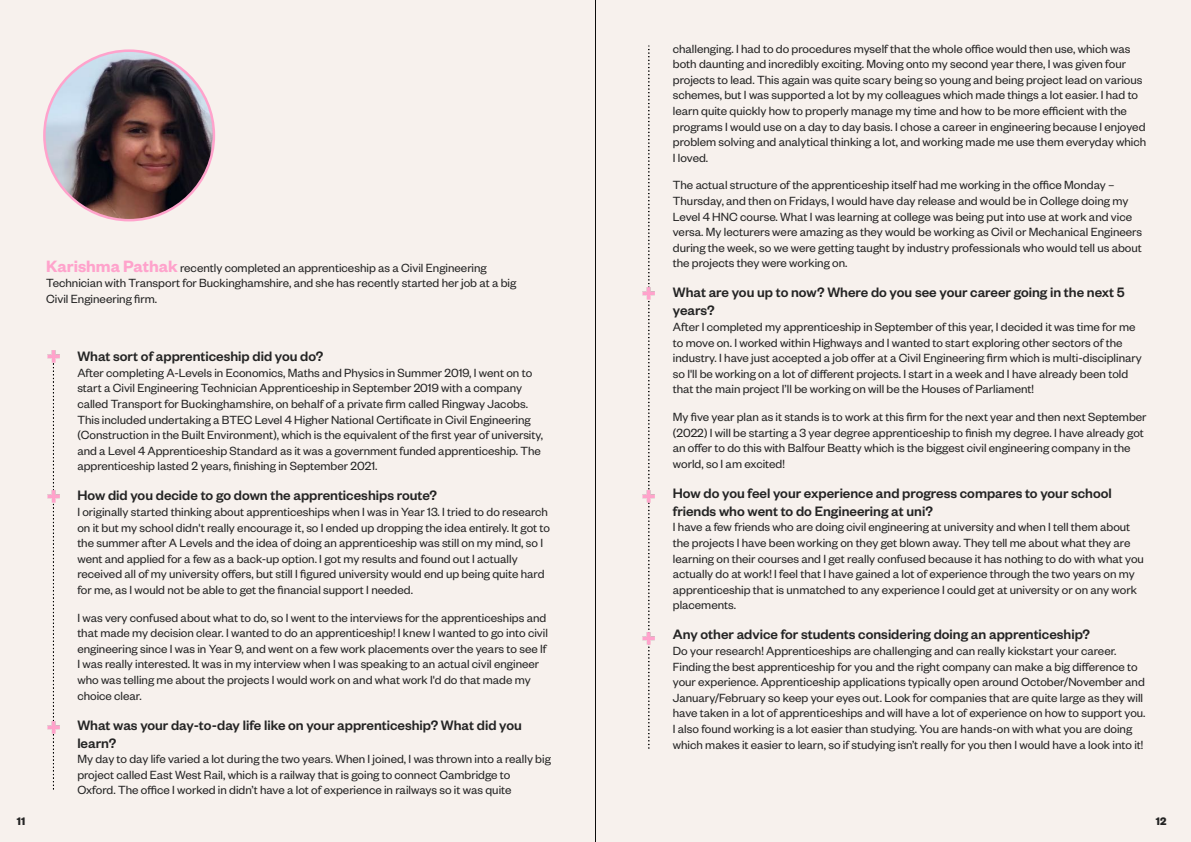
<style>
.page{position:relative;width:1191px;height:842px;background:#fff}
.page>*{position:absolute;margin:0;border:0;box-sizing:border-box;transform-origin:0 0}
.t1{font:500 15px/18px "Founders Grotesk";color:#242424}
.t2{font:13px/15.6px "Founders Grotesk";color:#242424}
.t3{font:700 12px "Founders Grotesk";color:#242424}
.s1{font-weight:600;font-size:18px;color:#ffa3cc}
</style>
<div class="page">
<div style="left:0;top:0;width:595px;height:842px;background:#f7f1ed"></div>
<img style="left:44px;top:51px;width:170px;height:169px;border-radius:50%">
<svg style="left:47px;top:351px;width:12px;height:439px"></svg>
<div style="left:595px;top:0;width:596px;height:842px;background:#f7f1ed"></div>
<svg style="left:643px;top:46px;width:11px;height:703px"></svg>
<hr style="left:595px;top:0;width:1px;height:842px;background:#0c0d0c">
<p class="t3" style="left:17px;top:813px;width:10px">11</p>
<p class="t2" style="left:46px;top:259px;width:471px"><span class="s1">Karishma Pathak</span> recently completed an apprenticeship as a Civil Engineering<br>Technician with Transport for Buckinghamshire, and she has recently started her job at a big<br>Civil Engineering firm.</p>
<p class="t1" style="left:77px;top:347px;width:247px">What sort of apprenticeship did you do?</p>
<p class="t2" style="left:77px;top:364px;width:467px">After completing A-Levels in Economics, Maths and Physics in Summer 2019, I went on to start a Civil Engineering Technician Apprenticeship in September 2019 with a company called Transport for Buckinghamshire, on behalf of a private firm called Ringway Jacobs.<br>This included undertaking a BTEC Level 4 Higher National Certificate in Civil Engineering (Construction in the Built Environment), which is the equivalent of the first year of university, and a Level 4 Apprenticeship Standard as it was a government funded apprenticeship. The apprenticeship lasted 2 years, finishing in September 2021.</p>
<p class="t1" style="left:77px;top:486px;width:361px">How did you decide to go down the apprenticeships route?</p>
<p class="t2" style="left:77px;top:503px;width:474px">I originally started thinking about apprenticeships when I was in Year 13. I tried to do research on it but my school didn't really encourage it, so I ended up dropping the idea entirely. It got to the summer after A Levels and the idea of doing an apprenticeship was still on my mind, so I went and applied for a few as a back-up option. I got my results and found out I actually received all of my university offers, but still I figured university would end up being quite hard for me, as I would not be able to get the financial support I needed.</p>
<p class="t2" style="left:77px;top:609px;width:472px">I was very confused about what to do, so I went to the interviews for the apprenticeships and that made my decision clear. I wanted to do an apprenticeship! I knew I wanted to go into civil engineering since I was in Year 9, and went on a few work placements over the years to see If I was really interested. It was in my interview when I was speaking to an actual civil engineer who was telling me about the projects I would work on and what work I'd do that made my choice clear.</p>
<p class="t1" style="left:77px;top:715px;width:446px">What was your day-to-day life like on your apprenticeship? What did you learn?</p>
<p class="t2" style="left:77px;top:750px;width:475px">My day to day life varied a lot during the two years. When I joined, I was thrown into a really big project called East West Rail, which is a railway that is going to connect Cambridge to<br>Oxford. The office I worked in didn’t have a lot of experience in railways so it was quite</p>
<p class="t2" style="left:673px;top:40px;width:475px">challenging. I had to do procedures myself that the whole office would then use, which was both daunting and incredibly exciting. Moving onto my second year there, I was given four projects to lead. This again was quite scary being so young and being project lead on various schemes, but I was supported a lot by my colleagues which made things a lot easier. I had to learn quite quickly how to properly manage my time and how to be more efficient with the programs I would use on a day to day basis. I chose a career in engineering because I enjoyed problem solving and analytical thinking a lot, and working made me use them everyday which I loved.</p>
<p class="t2" style="left:673px;top:177px;width:471px">The actual structure of the apprenticeship itself had me working in the office Monday – Thursday, and then on Fridays, I would have day release and would be in College doing my Level 4 HNC course. What I was learning at college was being put into use at work and vice versa. My lecturers were amazing as they would be working as Civil or Mechanical Engineers during the week, so we were getting taught by industry professionals who would tell us about the projects they were working on.</p>
<p class="t1" style="left:673px;top:283px;width:453px">What are you up to now? Where do you see your career going in the next 5 years?</p>
<p class="t2" style="left:673px;top:318px;width:470px">After I completed my apprenticeship in September of this year, I decided it was time for me to move on. I worked within Highways and I wanted to start exploring other sectors of the industry. I have just accepted a job offer at a Civil Engineering firm which is multi-disciplinary so I'll be working on a lot of different projects. I start in a week and I have already been told that the main project I’ll be working on will be the Houses of Parliament!</p>
<p class="t2" style="left:673px;top:408px;width:475px">My five year plan as it stands is to work at this firm for the next year and then next September (2022) I will be starting a 3 year degree apprenticeship to finish my degree. I have already got an offer to do this with Balfour Beatty which is the biggest civil engineering company in the world, so I am excited!</p>
<p class="t1" style="left:673px;top:483px;width:440px">How do you feel your experience and progress compares to your school friends who went to do Engineering at uni?</p>
<p class="t2" style="left:673px;top:519px;width:472px">I have a few friends who are doing civil engineering at university and when I tell them about the projects I have been working on they get blown away. They tell me about what they are learning on their courses and I get really confused because it has nothing to do with what you actually do at work! I feel that I have gained a lot of experience through the two years on my apprenticeship that is unmatched to any experience I could get at university or on any work placements.</p>
<p class="t1" style="left:673px;top:625px;width:419px">Any other advice for students considering doing an apprenticeship?</p>
<p class="t2" style="left:673px;top:642px;width:474px">Do your research! Apprenticeships are challenging and can really kickstart your career.<br>Finding the best apprenticeship for you and the right company can make a big difference to your experience. Apprenticeship applications typically open around October/November and January/February so keep your eyes out. Look for companies that are quite large as they will have taken in a lot of apprenticeships and will have a lot of experience on how to support you.<br>I also found working is a lot easier than studying. You are hands-on with what you are doing which makes it easier to learn, so if studying isn’t really for you then I would have a look into it!</p>
<p class="t3" style="left:1155px;top:813px;width:12px">12</p>
</div>
